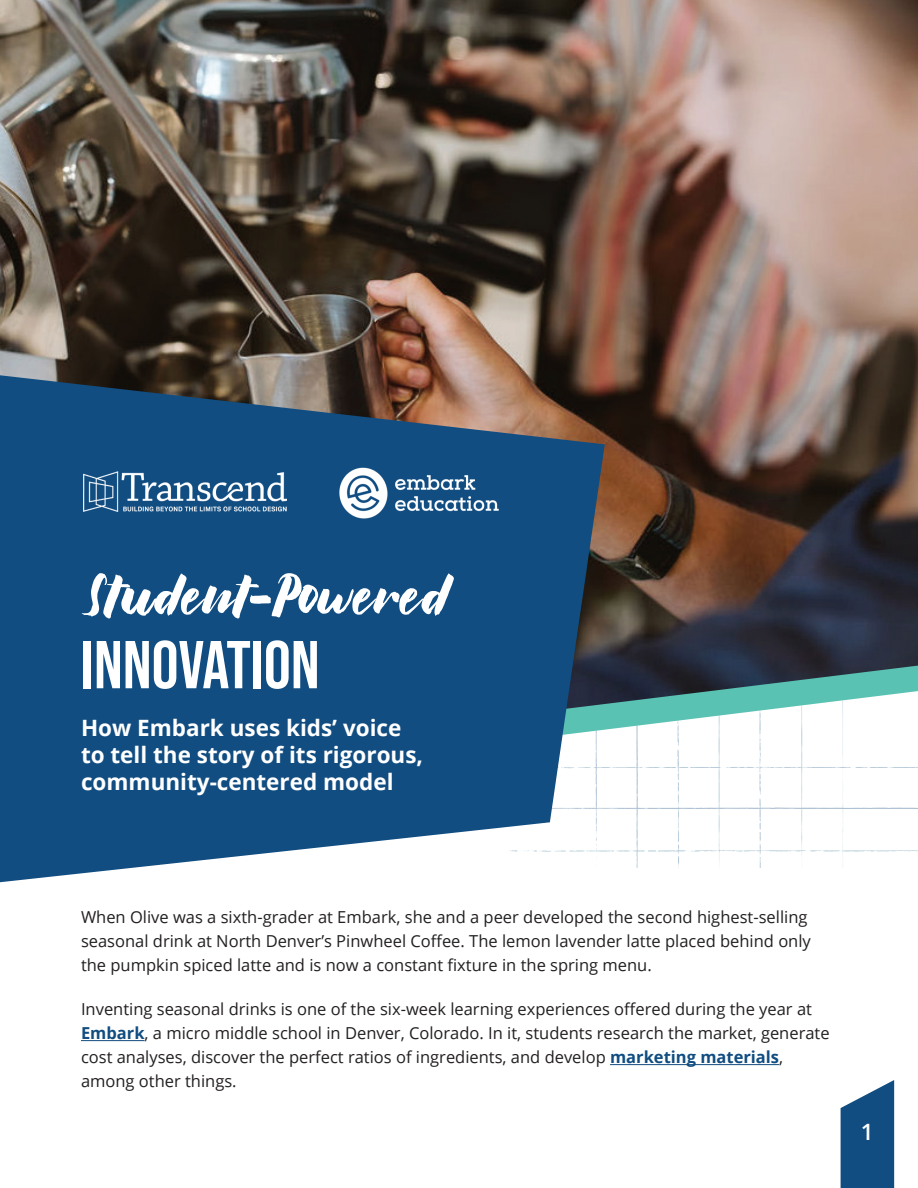
<style>
.page{position:relative;width:918px;height:1188px;background:#fff}
.page>*{position:absolute;margin:0;border:0;box-sizing:border-box;transform-origin:0 0}
.t1{font:67.5px "Bebas Neue";color:#fff}
.t2{font:52.5px "Roberts";letter-spacing:.02em;color:#fff}
.t3{font:700 22.5px/27px "Open Sans";color:#fff}
.t4{font:600 22.5px "Open Sans";color:#fff}
.t5{font:16.5px/24px "Open Sans";color:#231f20}
.s1{font-weight:700;color:#114d81}
</style>
<div class="page">
<img style="left:0;top:0;width:918px;height:578px">
<svg style="left:605px;top:578px;width:313px;height:113px;background:#373d44"></svg>
<img style="left:605px;top:691px;width:313px;height:176px">
<svg style="left:0;top:375px;width:605px;height:507px;background:#2d5d86"></svg>
<svg style="left:841px;top:1080px;width:53px;height:108px;background:#2f6491"></svg>
<img style="left:327px;top:457px;width:184px;height:71px">
<img style="left:83px;top:472px;width:204px;height:39px">
<hr style="left:81px;top:1040px;width:64px;height:1px;background:#114d81">
<hr style="left:610px;top:1064px;width:169px;height:1px;background:#114d81">
<h2 class="t2" style="left:81px;top:555px;width:370px">Student-Powered</h2>
<h1 class="t1" style="left:81px;top:627px;width:240px">INNOVATION</h1>
<h3 class="t3" style="left:81px;top:713px;width:344px">How Embark uses kids’ voice to tell the story of its rigorous, community-centered model</h3>
<p class="t5" style="left:81px;top:905px;width:731px">When Olive was a sixth-grader at Embark, she and a peer developed the second highest-selling seasonal drink at North Denver’s Pinwheel Coffee. The lemon lavender latte placed behind only the pumpkin spiced latte and is now a constant fixture in the spring menu.</p>
<p class="t5" style="left:81px;top:997px;width:750px">Inventing seasonal drinks is one of the six-week learning experiences offered during the year at <span class="s1">Embark</span>, a micro middle school in Denver, Colorado. In it, students research the market, generate cost analyses, discover the perfect ratios of ingredients, and develop <span class="s1">marketing materials</span>, among other things.</p>
<h3 class="t4" style="left:861px;top:1117px;width:14px">1</h3>
</div>
